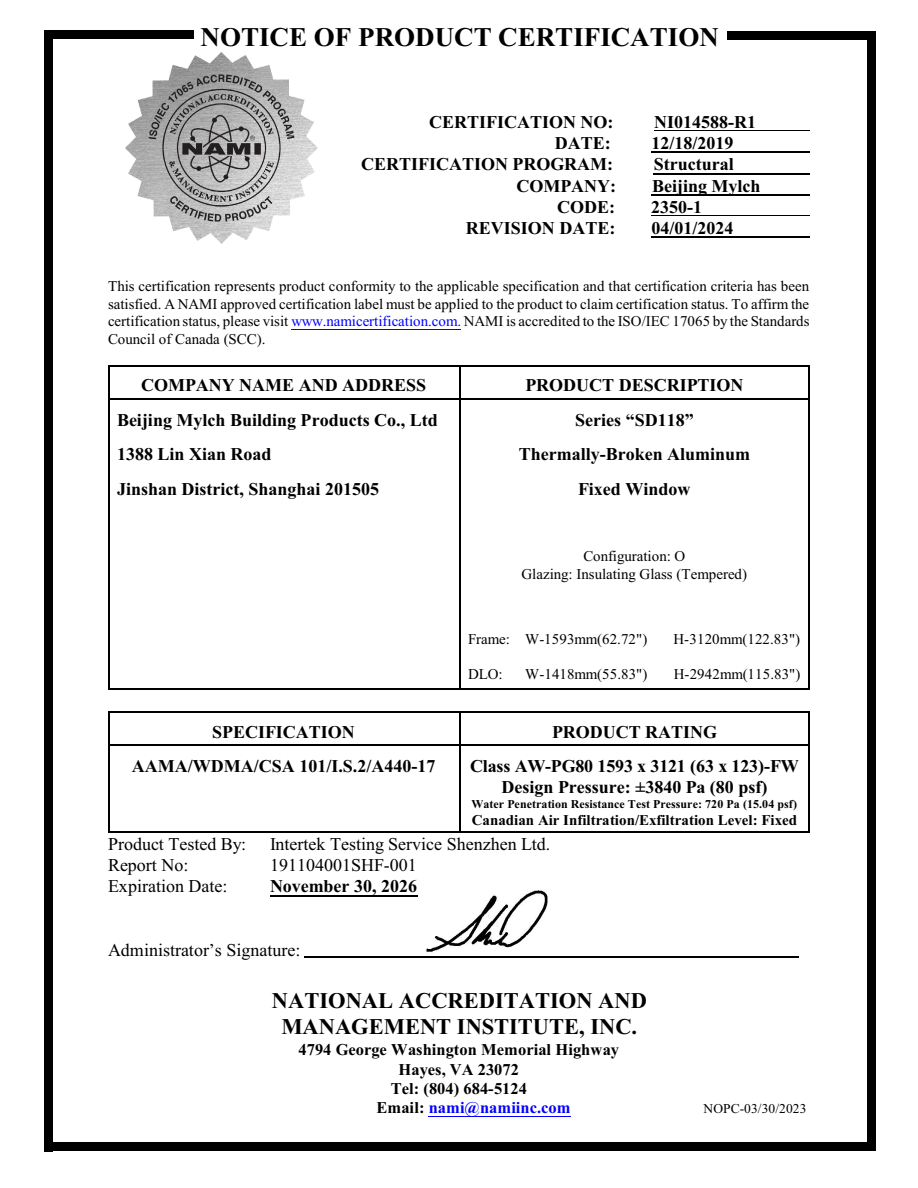
<style>
.page{position:relative;width:918px;height:1188px;background:#fff}
.page>*{position:absolute;margin:0;border:0;box-sizing:border-box;transform-origin:0 0}
.t1{font:700 27px "Times New Roman";color:#000}
.t2{font:700 22.5px/26.2px "Times New Roman";color:#000;text-align:center}
.t3{font:700 18px/21px "Times New Roman";color:#000;text-align:center}
.t4{font:18px "Times New Roman";color:#000}
.t5{font:700 16.5px "Times New Roman";color:#000}
.t6{font:700 16.5px "Times New Roman";color:#00f}
.t7{font:15px/17.7px "Times New Roman";color:#000;text-align:justify}
.t8{font:700 15px "Times New Roman";color:#000}
.t9{font:13.5px "Times New Roman";letter-spacing:.005em;color:#000}
.t10{font:700 12px "Times New Roman";color:#000}
.s1{color:#00f}
.s2{color:#000}
</style>
<div class="page">
<hr style="left:108px;top:365px;width:351px;height:1px;background:#000">
<hr style="left:108px;top:367px;width:1px;height:33px;background:#000">
<hr style="left:108px;top:398px;width:351px;height:2px;background:#000">
<hr style="left:809px;top:365px;width:1px;height:35px;background:#000">
<hr style="left:459px;top:365px;width:351px;height:1px;background:#000">
<hr style="left:459px;top:367px;width:1px;height:33px;background:#000">
<hr style="left:459px;top:398px;width:349px;height:2px;background:#000">
<hr style="left:108px;top:400px;width:1px;height:34px;background:#000">
<hr style="left:809px;top:400px;width:1px;height:34px;background:#000">
<hr style="left:459px;top:400px;width:1px;height:34px;background:#000">
<hr style="left:108px;top:434px;width:1px;height:35px;background:#000">
<hr style="left:809px;top:434px;width:1px;height:35px;background:#000">
<hr style="left:459px;top:434px;width:1px;height:35px;background:#000">
<hr style="left:108px;top:469px;width:1px;height:34px;background:#000">
<hr style="left:809px;top:469px;width:1px;height:34px;background:#000">
<hr style="left:459px;top:469px;width:1px;height:34px;background:#000">
<hr style="left:108px;top:503px;width:1px;height:35px;background:#000">
<hr style="left:809px;top:503px;width:1px;height:35px;background:#000">
<hr style="left:459px;top:503px;width:1px;height:35px;background:#000">
<hr style="left:108px;top:538px;width:1px;height:48px;background:#000">
<hr style="left:809px;top:538px;width:1px;height:48px;background:#000">
<hr style="left:459px;top:538px;width:1px;height:48px;background:#000">
<hr style="left:108px;top:587px;width:1px;height:34px;background:#000">
<hr style="left:809px;top:587px;width:1px;height:34px;background:#000">
<hr style="left:459px;top:587px;width:1px;height:34px;background:#000">
<hr style="left:108px;top:621px;width:1px;height:35px;background:#000">
<hr style="left:809px;top:621px;width:1px;height:35px;background:#000">
<hr style="left:459px;top:621px;width:1px;height:35px;background:#000">
<hr style="left:108px;top:689px;width:351px;height:1px;background:#000">
<hr style="left:108px;top:656px;width:1px;height:33px;background:#000">
<hr style="left:809px;top:656px;width:1px;height:34px;background:#000">
<hr style="left:459px;top:689px;width:351px;height:1px;background:#000">
<hr style="left:459px;top:656px;width:1px;height:33px;background:#000">
<hr style="left:108px;top:712px;width:351px;height:1px;background:#000">
<hr style="left:108px;top:713px;width:1px;height:33px;background:#000">
<hr style="left:108px;top:745px;width:351px;height:1px;background:#000">
<hr style="left:809px;top:712px;width:1px;height:34px;background:#000">
<hr style="left:459px;top:712px;width:351px;height:1px;background:#000">
<hr style="left:459px;top:713px;width:1px;height:33px;background:#000">
<hr style="left:459px;top:745px;width:349px;height:1px;background:#000">
<hr style="left:108px;top:831px;width:351px;height:2px;background:#000">
<hr style="left:108px;top:746px;width:1px;height:85px;background:#000">
<hr style="left:809px;top:746px;width:1px;height:87px;background:#000">
<hr style="left:459px;top:831px;width:351px;height:2px;background:#000">
<hr style="left:459px;top:746px;width:1px;height:85px;background:#000">
<img style="left:125px;top:52px;width:193px;height:192px">
<hr style="left:654px;top:130px;width:156px;height:1px;background:#000">
<hr style="left:651px;top:152px;width:159px;height:1px;background:#000">
<hr style="left:654px;top:173px;width:156px;height:1px;background:#000">
<hr style="left:652px;top:194px;width:158px;height:1px;background:#000">
<hr style="left:651px;top:215px;width:159px;height:1px;background:#000">
<hr style="left:651px;top:237px;width:159px;height:1px;background:#000">
<hr style="left:291px;top:329px;width:170px;height:1px;background:#00f">
<hr style="left:270px;top:895px;width:147px;height:1px;background:#000">
<hr style="left:429px;top:1116px;width:142px;height:1px;background:#00f">
<div style="left:867px;top:32px;width:8px;height:1119px;background:#000"></div>
<div style="left:728px;top:32px;width:147px;height:8px;background:#000"></div>
<div style="left:44px;top:31px;width:9px;height:1120px;background:#000"></div>
<div style="left:44px;top:30px;width:150px;height:9px;background:#000"></div>
<hr style="left:304px;top:956px;width:495px;height:2px;background:#000">
<div style="left:44px;top:1142px;width:831px;height:9px;background:#000"></div>
<img style="left:426px;top:890px;width:122px;height:62px">
<h1 class="t1" style="left:201px;top:28px;width:520px">NOTICE OF PRODUCT CERTIFICATION</h1>
<p class="t3" style="left:429px;top:113px;width:186px">CERTIFICATION NO:</p>
<p class="t3" style="left:654px;top:113px;width:103px">NI014588-R1</p>
<p class="t3" style="left:555px;top:134px;width:57px">DATE:</p>
<p class="t3" style="left:651px;top:134px;width:84px">12/18/2019</p>
<p class="t3" style="left:361px;top:156px;width:253px">CERTIFICATION PROGRAM:</p>
<p class="t3" style="left:654px;top:156px;width:81px">Structural</p>
<p class="t3" style="left:516px;top:177px;width:101px">COMPANY:</p>
<p class="t3" style="left:652px;top:177px;width:110px">Beijing Mylch</p>
<p class="t3" style="left:557px;top:198px;width:59px">CODE:</p>
<p class="t3" style="left:651px;top:198px;width:52px">2350-1</p>
<p class="t3" style="left:466px;top:219px;width:151px">REVISION DATE:</p>
<p class="t3" style="left:651px;top:219px;width:84px">04/01/2024</p>
<p class="t7" style="left:108px;top:278px;width:703px">This certification represents product conformity to the applicable specification and that certification criteria has been satisfied. A NAMI approved certification label must be applied to the product to claim certification status. To affirm the certification status, please visit <span class="s1">www.namicertification.com.</span> NAMI is accredited to the ISO/IEC 17065 by the Standards Council of Canada (SCC).</p>
<p class="t3" style="left:141px;top:377px;width:287px">COMPANY NAME AND ADDRESS</p>
<p class="t3" style="left:525px;top:377px;width:220px">PRODUCT DESCRIPTION</p>
<p class="t3" style="left:117px;top:411px;width:322px">Beijing Mylch Building Products Co., Ltd</p>
<p class="t3" style="left:575px;top:411px;width:120px">Series “SD118”</p>
<p class="t3" style="left:117px;top:446px;width:156px">1388 Lin Xian Road</p>
<p class="t3" style="left:519px;top:446px;width:233px">Thermally-Broken Aluminum</p>
<p class="t3" style="left:117px;top:480px;width:264px">Jinshan District, Shanghai 201505</p>
<p class="t3" style="left:578px;top:480px;width:114px">Fixed Window</p>
<p class="t7" style="left:521px;top:548px;width:227px;text-align:center">Configuration: O<br>Glazing: Insulating Glass (Tempered)</p>
<p class="t7" style="left:468px;top:632px;width:181px">Frame: W-1593mm(62.72")</p>
<p class="t7" style="left:674px;top:632px;width:128px">H-3120mm(122.83")</p>
<p class="t7" style="left:468px;top:666px;width:36px">DLO:</p>
<p class="t7" style="left:525px;top:666px;width:124px">W-1418mm(55.83")</p>
<p class="t7" style="left:674px;top:666px;width:128px">H-2942mm(115.83")</p>
<p class="t3" style="left:212px;top:723px;width:144px">SPECIFICATION</p>
<p class="t3" style="left:552px;top:723px;width:167px">PRODUCT RATING</p>
<p class="t3" style="left:132px;top:758px;width:305px">AAMA/WDMA/CSA 101/I.S.2/A440-17</p>
<p class="t3" style="left:470px;top:757px;width:330px">Class AW-PG80 1593 x 3121 (63 x 123)-FW<br>Design Pressure: ±3840 Pa (80 psf)</p>
<p class="t10" style="left:472px;top:800px;width:327px">Water Penetration Resistance Test Pressure: 720 Pa (15.04 psf)</p>
<p class="t8" style="left:472px;top:815px;width:327px">Canadian Air Infiltration/Exfiltration Level: Fixed</p>
<p class="t4" style="left:108px;top:837px;width:140px">Product Tested By:</p>
<p class="t4" style="left:270px;top:837px;width:282px">Intertek Testing Service Shenzhen Ltd.</p>
<p class="t4" style="left:108px;top:858px;width:82px">Report No:</p>
<p class="t4" style="left:270px;top:858px;width:148px">191104001SHF-001</p>
<p class="t4" style="left:108px;top:880px;width:121px">Expiration Date:</p>
<p class="t3" style="left:270px;top:878px;width:149px">November 30, 2026</p>
<p class="t4" style="left:108px;top:944px;width:194px">Administrator’s Signature:</p>
<h2 class="t2" style="left:272px;top:990px;width:376px">NATIONAL ACCREDITATION AND<br>MANAGEMENT INSTITUTE, INC.</h2>
<p class="t5" style="left:299px;top:1044px;width:322px">4794 George Washington Memorial Highway</p>
<p class="t5" style="left:399px;top:1063px;width:122px">Hayes, VA 23072</p>
<p class="t5" style="left:391px;top:1083px;width:138px">Tel: (804) 684-5124</p>
<p class="t6" style="left:376px;top:1102px;width:196px"><span class="s2">Email:</span> nami@namiinc.com</p>
<p class="t9" style="left:704px;top:1104px;width:104px">NOPC-03/30/2023</p>
</div>
